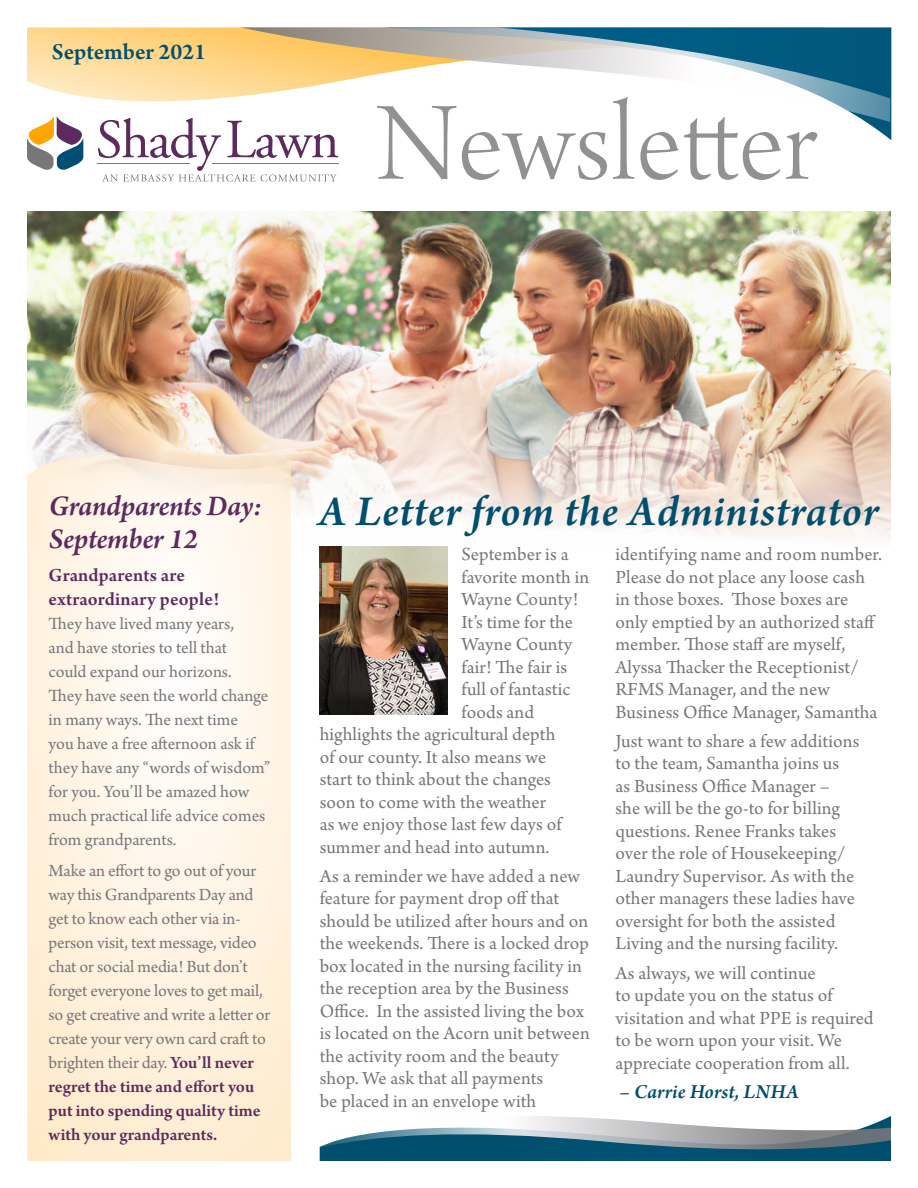
<style>
.page{position:relative;width:918px;height:1188px;background:#fff}
.page>*{position:absolute;margin:0;border:0;box-sizing:border-box;transform-origin:0 0}
.t1{font:117.9px "Arno Pro Light Display";letter-spacing:.01em;color:#919194}
.t2{font:italic 600 45px "Arno Pro";letter-spacing:.015em;color:#014f6e}
.t3{font:italic 600 30px/33px "Arno Pro";letter-spacing:-.015em;color:#5d2a5e}
.t4{font:600 24px "Arno Pro";color:#014f6e}
.t5{font:italic 600 21px "Arno Pro";letter-spacing:.005em;color:#014f6e}
.t6{font:19.5px/22.5px "Arno Pro";letter-spacing:.005em;color:#77777a}
.t7{font:600 19.5px/24px "Arno Pro";letter-spacing:.005em;color:#5d2a5e}
.t8{font:18px/24px "Arno Pro";letter-spacing:-.01em;color:#77777a}
.s1{font-weight:600;color:#5d2a5e}
</style>
<div class="page">
<img style="left:27px;top:212px;width:864px;height:335px">
<svg style="left:27px;top:27px;width:213px;height:75px;background:#ffdc9d"></svg>
<svg style="left:866px;top:27px;width:25px;height:113px"></svg>
<svg style="left:240px;top:27px;width:650px;height:95px"></svg>
<svg style="left:320px;top:1116px;width:571px;height:45px"></svg>
<svg style="left:98px;top:118px;width:240px;height:64px"></svg>
<hr style="left:212px;top:163px;width:127px;height:1px;background:#77777a">
<hr style="left:98px;top:163px;width:92px;height:1px;background:#77777a">
<svg style="left:27px;top:116px;width:56px;height:54px"></svg>
<svg style="left:27px;top:450px;width:264px;height:711px"></svg>
<img style="left:320px;top:547px;width:128px;height:168px">
<p class="t4" style="left:52px;top:38px;width:156px">September 2021</p>
<p class="t1" style="left:376px;top:80px;width:443px">Newsletter</p>
<p class="t3" style="left:49px;top:491px;width:215px">Grandparents Day:<br>September 12</p>
<p class="t7" style="left:49px;top:564px;width:172px">Grandparents are extraordinary people!</p>
<p class="t8" style="left:49px;top:613px;width:223px">They have lived many years,<br>and have stories to tell that<br>could expand our horizons.<br>They have seen the world change in many ways. The next time<br>you have a free afternoon ask if they have any “words of wisdom” for you. You’ll be amazed how much practical life advice comes from grandparents.</p>
<p class="t8" style="left:49px;top:860px;width:223px">Make an effort to go out of your way this Grandparents Day and get to know each other via in&shy;person visit, text message, video chat or social media! But don’t forget everyone loves to get mail, so get creative and write a letter or create your very own card craft to brighten their day. <span class="s1">You’ll never regret the time and effort you put into spending quality time with your grandparents.</span></p>
<p class="t2" style="left:318px;top:485px;width:562px">A Letter from the Administrator</p>
<p class="t6" style="left:461px;top:544px;width:109px">September is a</p>
<p class="t6" style="left:461px;top:567px;width:129px">favorite month in</p>
<p class="t6" style="left:461px;top:589px;width:118px">Wayne County!</p>
<p class="t6" style="left:461px;top:612px;width:113px">It’s time for the</p>
<p class="t6" style="left:461px;top:634px;width:112px">Wayne County</p>
<p class="t6" style="left:461px;top:657px;width:107px">fair! The fair is</p>
<p class="t6" style="left:461px;top:679px;width:111px">full of fantastic</p>
<p class="t6" style="left:461px;top:702px;width:74px">foods and</p>
<p class="t6" style="left:320px;top:724px;width:237px">highlights the agricultural depth</p>
<p class="t6" style="left:320px;top:747px;width:228px">of our county. It also means we</p>
<p class="t6" style="left:320px;top:769px;width:233px">start to think about the changes</p>
<p class="t6" style="left:320px;top:792px;width:228px">soon to come with the weather</p>
<p class="t6" style="left:320px;top:814px;width:243px">as we enjoy those last few days of</p>
<p class="t6" style="left:320px;top:837px;width:231px">summer and head into autumn.</p>
<p class="t6" style="left:320px;top:866px;width:272px">As a reminder we have added a new feature for payment drop off that should be utilized after hours and on the weekends. There is a locked drop box located in the nursing facility in the reception area by the Business Office. In the assisted living the box is located on the Acorn unit between the activity room and the beauty shop. We ask that all payments<br>be placed in an envelope with</p>
<p class="t6" style="left:615px;top:544px;width:268px">identifying name and room number.<br>Please do not place any loose cash in those boxes. Those boxes are only emptied by an authorized staff member. Those staff are myself,<br>Alyssa Thacker the Receptionist/<br>RFMS Manager, and the new<br>Business Office Manager, Samantha</p>
<p class="t6" style="left:615px;top:731px;width:245px">Just want to share a few additions to the team, Samantha joins us<br>as Business Office Manager –<br>she will be the go-to for billing questions. Renee Franks takes over the role of Housekeeping/<br>Laundry Supervisor. As with the other managers these ladies have oversight for both the assisted<br>Living and the nursing facility.</p>
<p class="t6" style="left:615px;top:963px;width:260px">As always, we will continue<br>to update you on the status of visitation and what PPE is required to be worn upon your visit. We appreciate cooperation from all.</p>
<p class="t5" style="left:620px;top:1079px;width:181px">– Carrie Horst, LNHA</p>
</div>
